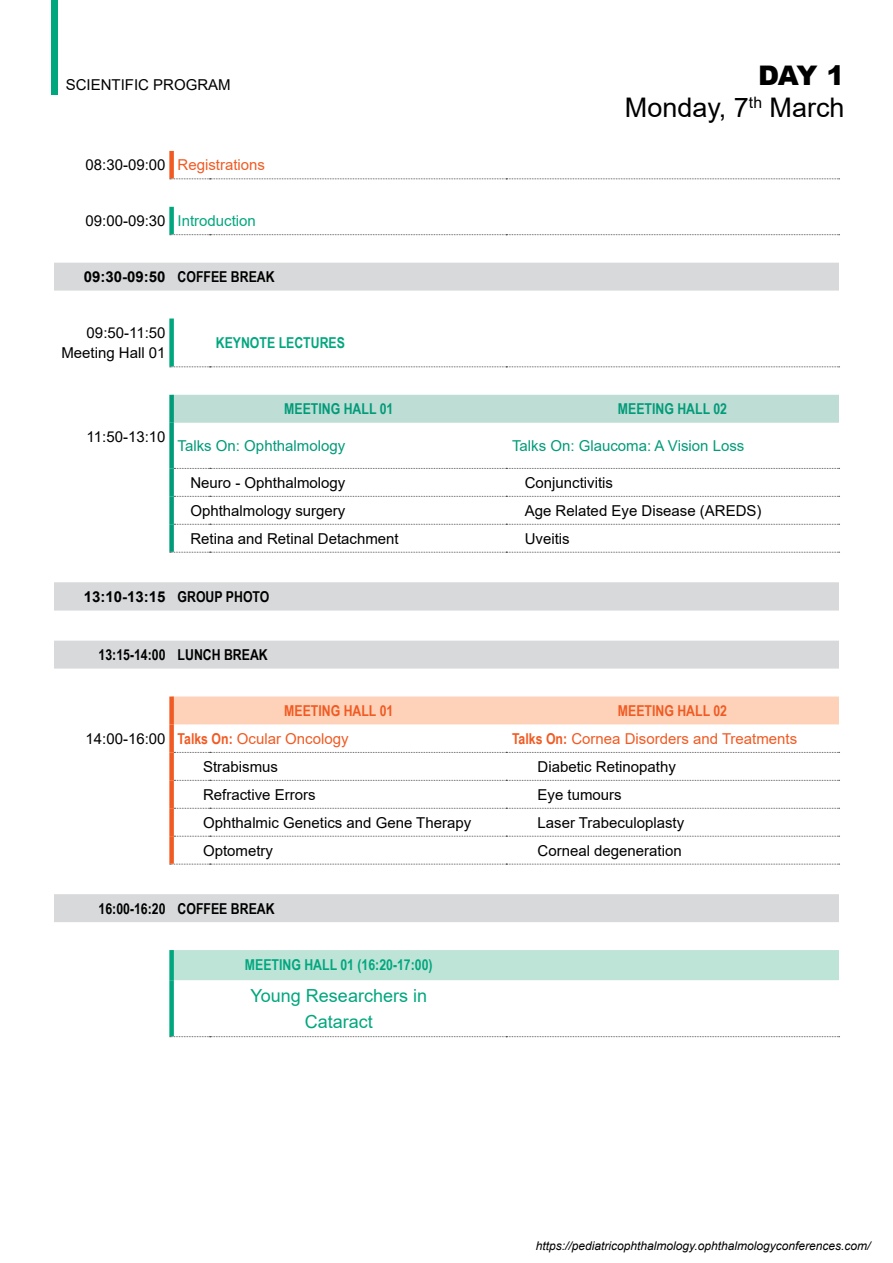
<style>
.page{position:relative;width:893px;height:1263px;background:#fff}
.page>*{position:absolute;margin:0;border:0;box-sizing:border-box;transform-origin:0 0}
.t1{font:27px/32.4px "Arial";color:#000;text-align:right}
.t2{font:18px/26.4px "Arial";color:#00a77e;text-align:center}
.t3{font:15px/20.4px "Arial";color:#000;text-align:right}
.t4{font:15px "Arial";color:#f15a22}
.t5{font:15px "Arial";color:#009b79}
.t6{font:700 15px "Arial";color:#000}
.t7{font:700 15px "Arial Narrow";color:#000}
.t8{font:700 15px "Arial Narrow";color:#00a77e}
.t9{font:700 15px "Arial Narrow";color:#009b79}
.t10{font:700 15px "Arial Narrow";color:#f15a22}
.t11{font:15px "Arial";color:#00a77e}
.t12{font:italic 12px "Arial";color:#000}
.s1{color:#000}
.s2{font-family:"Arial Narrow"}
.s3{font-weight:900}
.s4{font-family:"Arial Narrow";font-weight:700}
</style>
<div class="page">
<div style="left:51px;top:0;width:7px;height:94px;background:#00a77e"></div>
<svg style="left:54px;top:263px;width:785px;height:659px"></svg>
<div style="left:174px;top:395px;width:665px;height:28px;background:#beddd4"></div>
<div style="left:174px;top:696px;width:665px;height:28px;background:#fdd2b9"></div>
<div style="left:174px;top:950px;width:665px;height:30px;background:#bee3d7"></div>
<div style="left:169px;top:423px;width:5px;height:45px;background:#009b79"></div>
<svg style="left:174px;top:468px;width:666px;height:1px"></svg>
<div style="left:169px;top:468px;width:5px;height:28px;background:#009b79"></div>
<div style="left:169px;top:496px;width:5px;height:28px;background:#009b79"></div>
<svg style="left:174px;top:496px;width:666px;height:1px"></svg>
<div style="left:169px;top:524px;width:5px;height:28px;background:#009b79"></div>
<svg style="left:174px;top:524px;width:666px;height:1px"></svg>
<svg style="left:170px;top:234px;width:670px;height:1px"></svg>
<svg style="left:170px;top:366px;width:670px;height:1px"></svg>
<svg style="left:170px;top:552px;width:670px;height:1px"></svg>
<svg style="left:170px;top:178px;width:670px;height:1px"></svg>
<div style="left:169px;top:724px;width:5px;height:28px;background:#f15a22"></div>
<svg style="left:170px;top:1036px;width:670px;height:1px"></svg>
<div style="left:169px;top:151px;width:5px;height:27px;background:#f15a22"></div>
<svg style="left:174px;top:752px;width:666px;height:1px"></svg>
<svg style="left:174px;top:780px;width:666px;height:1px"></svg>
<svg style="left:174px;top:808px;width:666px;height:1px"></svg>
<svg style="left:174px;top:836px;width:666px;height:1px"></svg>
<svg style="left:170px;top:864px;width:670px;height:1px"></svg>
<div style="left:169px;top:752px;width:5px;height:28px;background:#f15a22"></div>
<div style="left:169px;top:780px;width:5px;height:28px;background:#f15a22"></div>
<div style="left:169px;top:808px;width:5px;height:28px;background:#f15a22"></div>
<div style="left:169px;top:836px;width:5px;height:28px;background:#f15a22"></div>
<div style="left:169px;top:696px;width:5px;height:28px;background:#f15a22"></div>
<div style="left:169px;top:395px;width:5px;height:28px;background:#009b79"></div>
<div style="left:169px;top:207px;width:5px;height:27px;background:#00a77e"></div>
<div style="left:169px;top:318px;width:5px;height:48px;background:#00a77e"></div>
<div style="left:169px;top:950px;width:5px;height:30px;background:#00a77e"></div>
<div style="left:169px;top:980px;width:5px;height:56px;background:#00a77e"></div>
<p class="t3" style="left:66px;top:75px;width:167px">SCIENTIFIC PROGRAM</p>
<p class="t4" style="left:86px;top:155px;width:181px"><span class="s1">08:30-09:00</span> Registrations</p>
<p class="t11" style="left:86px;top:211px;width:172px"><span class="s1">09:00-09:30</span> Introduction</p>
<p class="t6" style="left:84px;top:266px;width:192px">09:30-09:50 <span class="s2">COFFEE BREAK</span></p>
<p class="t3" style="left:61px;top:322px;width:106px">09:50-11:50<br>Meeting Hall 01</p>
<p class="t8" style="left:216px;top:331px;width:131px">KEYNOTE LECTURES</p>
<h1 class="t1" style="left:625px;top:59px;width:221px"><span class="s3">DAY 1<br></span>Monday, 7<sup>th</sup> March</h1>
<p class="t3" style="left:87px;top:427px;width:80px">11:50-13:10</p>
<p class="t9" style="left:284px;top:398px;width:111px">MEETING HALL 01</p>
<p class="t9" style="left:618px;top:398px;width:111px">MEETING HALL 02</p>
<p class="t5" style="left:178px;top:435px;width:169px">Talks On: Ophthalmology</p>
<p class="t5" style="left:512px;top:435px;width:234px">Talks On: Glaucoma: A Vision Loss</p>
<p class="t3" style="left:190px;top:472px;width:157px">Neuro - Ophthalmology</p>
<p class="t3" style="left:525px;top:472px;width:90px">Conjunctivitis</p>
<p class="t3" style="left:190px;top:500px;width:157px">Ophthalmology surgery</p>
<p class="t3" style="left:525px;top:500px;width:238px">Age Related Eye Disease (AREDS)</p>
<p class="t3" style="left:190px;top:528px;width:210px">Retina and Retinal Detachment</p>
<p class="t3" style="left:525px;top:528px;width:46px">Uveitis</p>
<p class="t6" style="left:84px;top:586px;width:187px">13:10-13:15 <span class="s2">GROUP PHOTO</span></p>
<p class="t7" style="left:99px;top:643px;width:171px">13:15-14:00 LUNCH BREAK</p>
<p class="t10" style="left:284px;top:699px;width:111px">MEETING HALL 01</p>
<p class="t10" style="left:618px;top:699px;width:111px">MEETING HALL 02</p>
<p class="t4" style="left:86px;top:728px;width:265px"><span class="s1">14:00-16:00</span> <span class="s4">Talks On:</span> Ocular Oncology</p>
<p class="t4" style="left:512px;top:728px;width:287px"><span class="s4">Talks On:</span> Cornea Disorders and Treatments</p>
<p class="t3" style="left:203px;top:756px;width:77px">Strabismus</p>
<p class="t3" style="left:537px;top:756px;width:140px">Diabetic Retinopathy</p>
<p class="t3" style="left:203px;top:784px;width:114px">Refractive Errors</p>
<p class="t3" style="left:537px;top:784px;width:86px">Eye tumours</p>
<p class="t3" style="left:203px;top:812px;width:270px">Ophthalmic Genetics and Gene Therapy</p>
<p class="t3" style="left:537px;top:812px;width:148px">Laser Trabeculoplasty</p>
<p class="t3" style="left:203px;top:840px;width:72px">Optometry</p>
<p class="t3" style="left:537px;top:840px;width:146px">Corneal degeneration</p>
<p class="t7" style="left:99px;top:897px;width:178px">16:00-16:20 COFFEE BREAK</p>
<p class="t8" style="left:245px;top:953px;width:189px">MEETING HALL 01 (16:20-17:00)</p>
<p class="t2" style="left:251px;top:982px;width:178px">Young Researchers in<br>Cataract</p>
<p class="t12" style="left:536px;top:1238px;width:336px">https://pediatricophthalmology.ophthalmologyconferences.com/</p>
</div>
